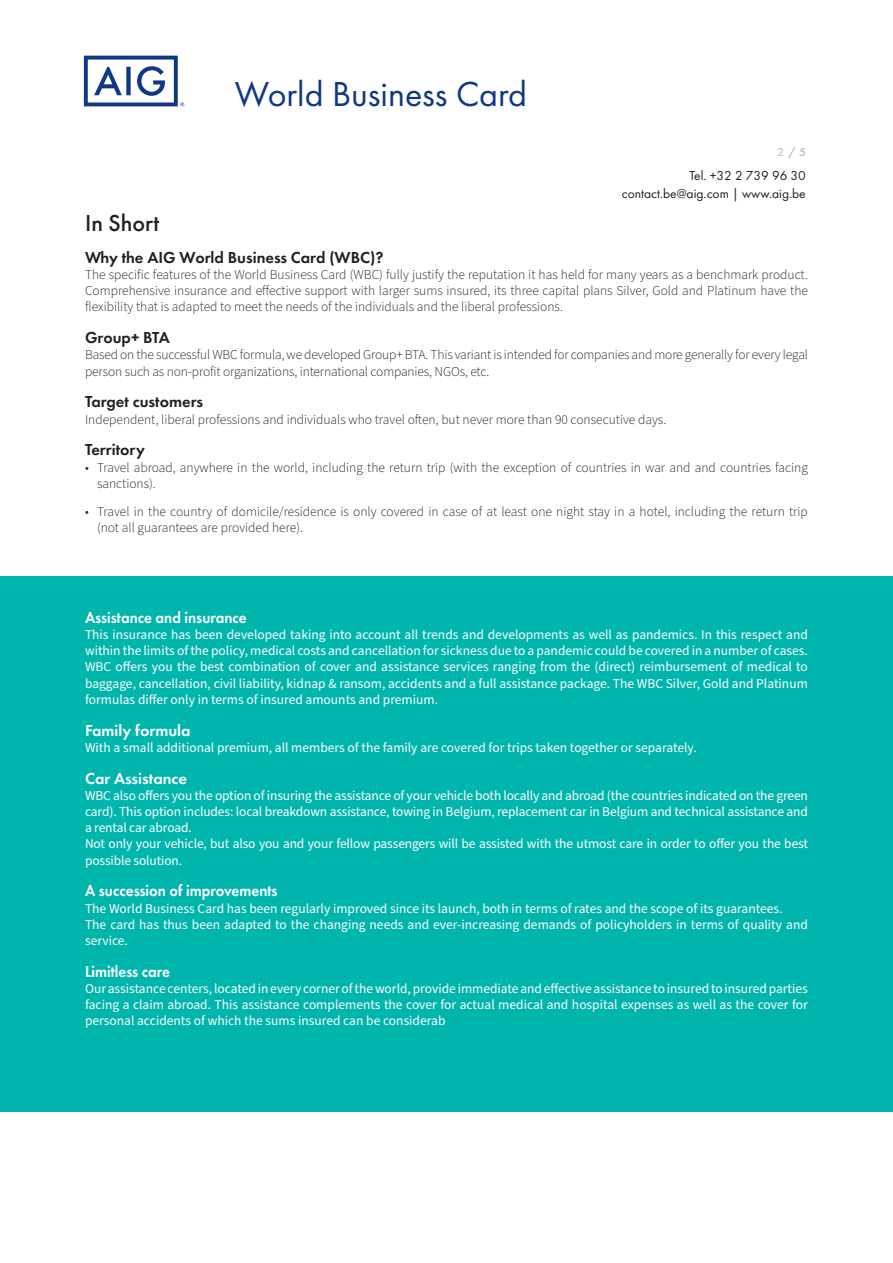
<style>
.page{position:relative;width:893px;height:1263px;background:#fff}
.page>*{position:absolute;margin:0;border:0;box-sizing:border-box;transform-origin:0 0}
.t1{font:36px "Futura PT";color:#103785}
.t2{font:500 24px "Futura PT";color:#231f20}
.t3{font:600 16.5px "Futura PT";color:#231f20}
.t4{font:600 16.5px "Futura PT";color:#fff;scale:.92 1}
.t5{font:600 16.5px "Futura PT";color:#fff}
.t6{font:13.5px/16.2px "Source Sans Pro";color:#fff;text-align:justify}
.t7{font:300 13.5px/16.2px "Source Sans Pro";color:#231f20}
.t8{font:13.5px/18px "Futura PT";color:#231f20;text-align:right}
.t9{font:500 12px "Futura PT";color:#b4b5b8}
.s1{font-weight:400}
</style>
<div class="page">
<svg style="left:84px;top:56px;width:100px;height:50px"></svg>
<div style="left:0;top:576px;width:893px;height:535px;background:#00b5ac"></div>
<p class="t1" style="left:235px;top:72px;width:294px">World Business Card</p>
<p class="t9" style="left:777px;top:145px;width:30px"><span class="s1">2</span> / 5</p>
<p class="t8" style="left:622px;top:167px;width:185px">Tel. +32 2 739 96 30 contact.be@aig.com | www.aig.be</p>
<p class="t2" style="left:85px;top:208px;width:76px">In Short</p>
<p class="t3" style="left:85px;top:247px;width:300px">Why the AIG World Business Card (WBC)?</p>
<p class="t7" style="left:85px;top:267px;width:724px;text-align:justify">The specific features of the World Business Card (WBC) fully justify the reputation it has held for many years as a benchmark product.<br>Comprehensive insurance and effective support with larger sums insured, its three capital plans Silver, Gold and Platinum have the flexibility that is adapted to meet the needs of the individuals and the liberal professions.</p>
<p class="t3" style="left:85px;top:327px;width:86px">Group+ BTA</p>
<p class="t7" style="left:85px;top:347px;width:724px">Based on the successful WBC formula, we developed Group+ BTA. This variant is intended for companies and more generally for every legal person such as non-profit organizations, international companies, NGOs, etc.</p>
<p class="t3" style="left:85px;top:391px;width:120px">Target customers</p>
<p class="t7" style="left:85px;top:411px;width:583px">Independent, liberal professions and individuals who travel often, but never more than 90 consecutive days.</p>
<p class="t3" style="left:85px;top:439px;width:61px">Territory</p>
<p class="t7" style="left:97px;top:459px;width:712px;text-indent:-12px">• Travel abroad, anywhere in the world, including the return trip (with the exception of countries in war and and countries facing sanctions).</p>
<p class="t7" style="left:97px;top:504px;width:712px;text-indent:-12px">• Travel in the country of domicile/residence is only covered in case of at least one night stay in a hotel, including the return trip (not all guarantees are provided here).</p>
<p class="t4" style="left:85px;top:607px;width:177px">Assistance and insurance</p>
<p class="t6" style="left:85px;top:627px;width:724px">This insurance has been developed taking into account all trends and developments as well as pandemics. In this respect and within the limits of the policy, medical costs and cancellation for sickness due to a pandemic could be covered in a number of cases.<br>WBC offers you the best combination of cover and assistance services ranging from the (direct) reimbursement of medical to baggage, cancellation, civil liability, kidnap &amp; ransom, accidents and a full assistance package. The WBC Silver, Gold and Platinum formulas differ only in terms of insured amounts and premium.</p>
<p class="t5" style="left:85px;top:720px;width:107px">Family formula</p>
<p class="t6" style="left:85px;top:740px;width:613px">With a small additional premium, all members of the family are covered for trips taken together or separately.</p>
<p class="t5" style="left:85px;top:768px;width:104px">Car Assistance</p>
<p class="t6" style="left:85px;top:788px;width:724px">WBC also offers you the option of insuring the assistance of your vehicle both locally and abroad (the countries indicated on the green card). This option includes: local breakdown assistance, towing in Belgium, replacement car in Belgium and technical assistance and a rental car abroad.</p>
<p class="t6" style="left:85px;top:836px;width:724px">Not only your vehicle, but also you and your fellow passengers will be assisted with the utmost care in order to offer you the best possible solution.</p>
<p class="t4" style="left:85px;top:881px;width:211px">A succession of improvements</p>
<p class="t6" style="left:85px;top:900px;width:699px">The World Business Card has been regularly improved since its launch, both in terms of rates and the scope of its guarantees.</p>
<p class="t6" style="left:85px;top:917px;width:724px">The card has thus been adapted to the changing needs and ever-increasing demands of policyholders in terms of quality and service.</p>
<p class="t4" style="left:85px;top:961px;width:94px">Limitless care</p>
<p class="t6" style="left:85px;top:981px;width:724px">Our assistance centers, located in every corner of the world, provide immediate and effective assistance to insured to insured parties facing a claim abroad. This assistance complements the cover for actual medical and hospital expenses as well as the cover for personal accidents of which the sums insured can be considerab</p>
</div>
